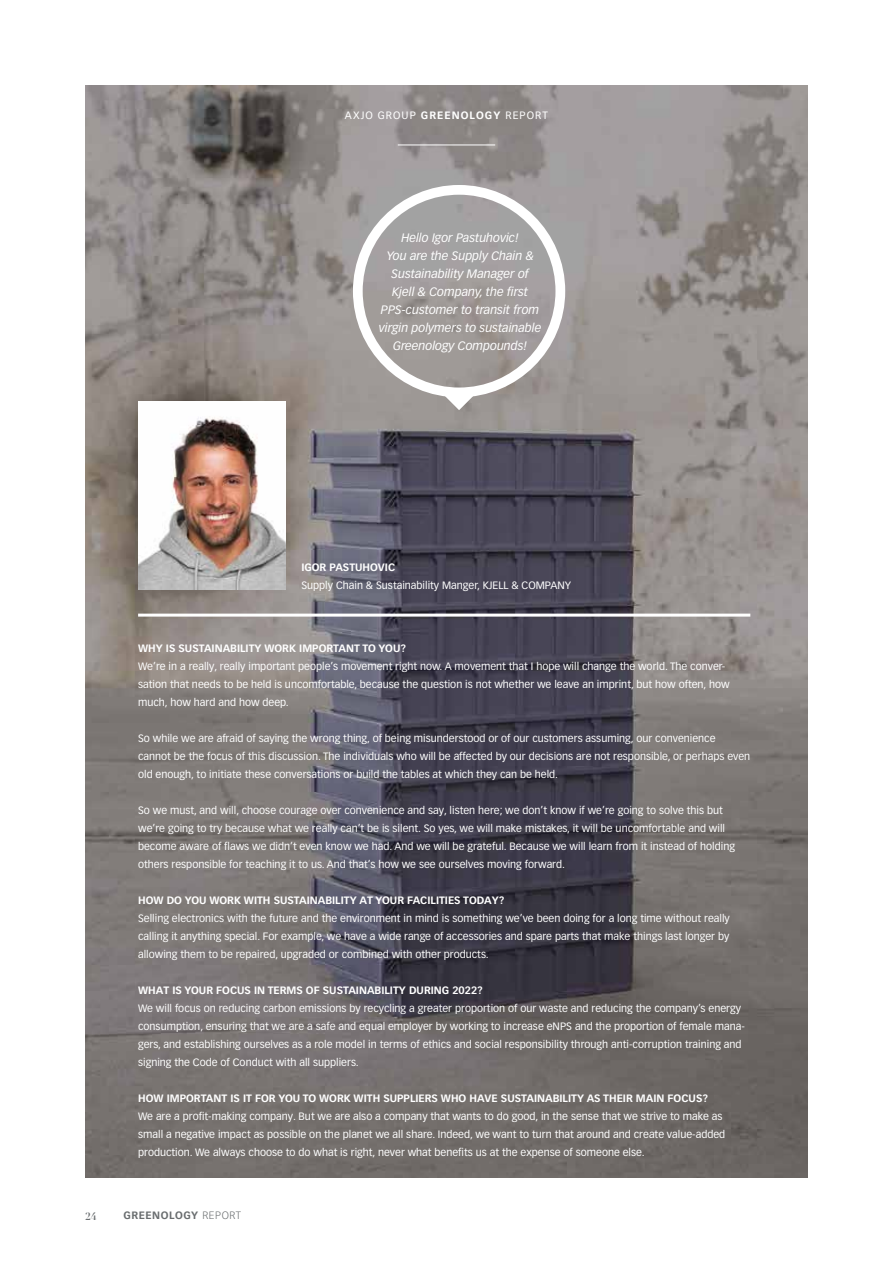
<style>
.page{position:relative;width:893px;height:1263px;background:#fff}
.page>*{position:absolute;margin:0;border:0;box-sizing:border-box;transform-origin:0 0}
.t1{font:italic 12px/18px "Vectora LT Pro";color:#fff;text-align:center}
.t2{font:10.5px/18px "Vectora LT Pro";color:#fff}
.t3{font:700 10.5px "Vectora LT Pro";color:#fff}
.t4{font:10.5px "Vectora LT Pro";letter-spacing:.1em;color:#fff}
.t5{font:700 10.5px "Vectora LT Pro";letter-spacing:.05em;color:#696d6f}
.t6{font:700 10.5px "Didot LT Pro";color:#696d6f}
.s1{font-weight:700}
.s2{font-weight:300}
</style>
<div class="page">
<img style="left:85px;top:85px;width:723px;height:1093px">
<hr style="left:138px;top:614px;width:612px;height:3px;background:#fff">
<img style="left:138px;top:402px;width:148px;height:187px">
<div style="left:353px;top:185px;width:212px;height:212px;border:10px solid #fff;border-radius:50%"></div>
<svg style="left:444px;top:395px;width:30px;height:15px"></svg>
<hr style="left:398px;top:145px;width:97px;height:1px;background:#fff">
<p class="t4" style="left:345px;top:109px;width:205px">AXJO GROUP <span class="s1">GREENOLOGY</span> REPORT</p>
<p class="t1" style="left:379px;top:229px;width:164px">Hello Igor Pastuhovic!<br>You are the Supply Chain &amp;<br>Sustainability Manager of<br>Kjell &amp; Company, the first<br>PPS-customer to transit from virgin polymers to sustainable<br>Greenology Compounds!</p>
<p class="t3" style="left:301px;top:561px;width:95px">IGOR PASTUHOVIC</p>
<p class="t2" style="left:301px;top:577px;width:271px">Supply Chain &amp; Sustainability Manger, KJELL &amp; COMPANY</p>
<p class="t3" style="left:138px;top:642px;width:269px">WHY IS SUSTAINABILITY WORK IMPORTANT TO YOU?</p>
<p class="t2" style="left:138px;top:657px;width:593px">We’re in a really, really important people’s movement right now. A movement that I hope will change the world. The conver&shy;sation that needs to be held is uncomfortable, because the question is not whether we leave an imprint, but how often, how much, how hard and how deep.</p>
<p class="t2" style="left:138px;top:729px;width:614px">So while we are afraid of saying the wrong thing, of being misunderstood or of our customers assuming, our convenience cannot be the focus of this discussion. The individuals who will be affected by our decisions are not responsible, or perhaps even old enough, to initiate these conversations or build the tables at which they can be held.</p>
<p class="t2" style="left:138px;top:801px;width:598px">So we must, and will, choose courage over convenience and say, listen here; we don’t know if we’re going to solve this but we’re going to try because what we really can’t be is silent. So yes, we will make mistakes, it will be uncomfortable and will become aware of flaws we didn’t even know we had. And we will be grateful. Because we will learn from it instead of holding others responsible for teaching it to us. And that’s how we see ourselves moving forward.</p>
<p class="t3" style="left:138px;top:894px;width:368px">HOW DO YOU WORK WITH SUSTAINABILITY AT YOUR FACILITIES TODAY?</p>
<p class="t2" style="left:138px;top:909px;width:593px;text-align:justify">Selling electronics with the future and the environment in mind is something we’ve been doing for a long time without really calling it anything special. For example, we have a wide range of accessories and spare parts that make things last longer by allowing them to be repaired, upgraded or combined with other products.</p>
<p class="t3" style="left:138px;top:984px;width:346px">WHAT IS YOUR FOCUS IN TERMS OF SUSTAINABILITY DURING 2022?</p>
<p class="t2" style="left:138px;top:999px;width:608px">We will focus on reducing carbon emissions by recycling a greater proportion of our waste and reducing the company’s energy consumption, ensuring that we are a safe and equal employer by working to increase eNPS and the proportion of female mana&shy;gers, and establishing ourselves as a role model in terms of ethics and social responsibility through anti-corruption training and signing the Code of Conduct with all suppliers.</p>
<p class="t3" style="left:138px;top:1092px;width:571px">HOW IMPORTANT IS IT FOR YOU TO WORK WITH SUPPLIERS WHO HAVE SUSTAINABILITY AS THEIR MAIN FOCUS?</p>
<p class="t2" style="left:138px;top:1107px;width:589px">We are a profit-making company. But we are also a company that wants to do good, in the sense that we strive to make as small a negative impact as possible on the planet we all share. Indeed, we want to turn that around and create value-added production. We always choose to do what is right, never what benefits us at the expense of someone else.</p>
<p class="t6" style="left:85px;top:1209px;width:13px">24</p>
<p class="t5" style="left:124px;top:1209px;width:119px">GREENOLOGY <span class="s2">REPORT</span></p>
</div>
